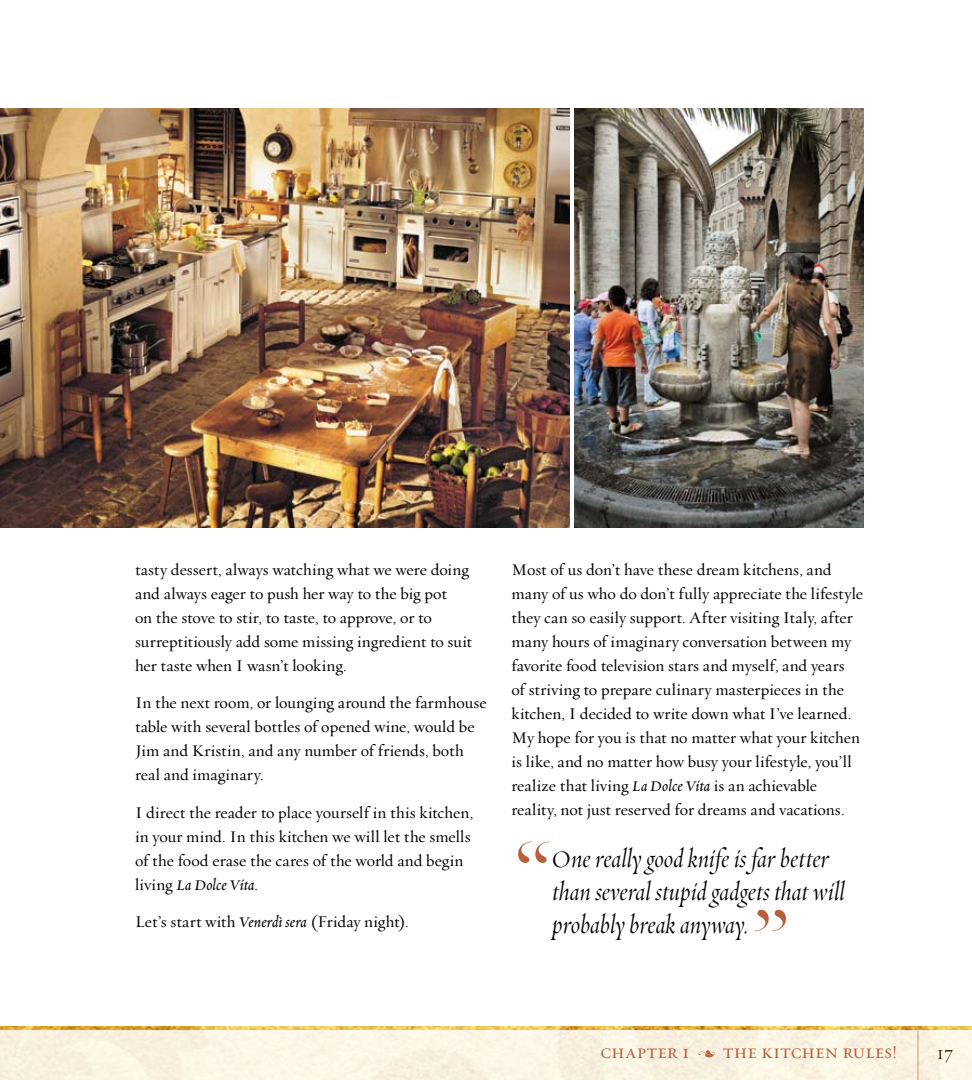
<style>
.page{position:relative;width:972px;height:1080px;background:#fff}
.page>*{position:absolute;margin:0;border:0;box-sizing:border-box;transform-origin:0 0}
.t1{font:27px/33px "Requiem Fine HTF Italic";color:#000}
.t2{font:19.5px "Requiem Text HTF Small Caps";color:#b8603c}
.t3{font:19.5px "Requiem Display HTF Small Caps";color:#381e01}
.t4{font:16.5px/24px "Requiem Text HTF Roman";color:#000}
.t5{font:16.5px "Requiem Text HTF Italic";color:#000}
.s1{font-family:"Requiem Text HTF Roman"}
.s2{font-family:"Requiem Text HTF Italic"}
</style>
<div class="page">
<img style="left:0;top:1026px;width:972px;height:4px">
<div style="left:0;top:1030px;width:972px;height:50px;background:#fbf5e4"></div>
<hr style="left:918px;top:1030px;width:1px;height:50px;background:#bc9e7a">
<svg style="left:698px;top:1050px;width:17px;height:7px"></svg>
<img style="left:0;top:108px;width:570px;height:420px">
<img style="left:574px;top:108px;width:290px;height:420px">
<svg style="left:518px;top:842px;width:31px;height:21px"></svg>
<svg style="left:754px;top:910px;width:32px;height:21px"></svg>
<p class="t4" style="left:135px;top:558px;width:339px">tasty dessert, always watching what we were doing and always eager to push her way to the big pot<br>on the stove to stir, to taste, to approve, or to surreptitiously add some missing ingredient to suit her taste when I wasn’t looking.</p>
<p class="t4" style="left:135px;top:691px;width:353px">In the next room, or lounging around the farmhouse table with several bottles of opened wine, would be Jim and Kristin, and any number of friends, both real and imaginary.</p>
<p class="t4" style="left:135px;top:801px;width:340px">I direct the reader to place yourself in this kitchen, in your mind. In this kitchen we will let the smells of the food erase the cares of the world and begin</p>
<p class="t5" style="left:135px;top:877px;width:124px"><span class="s1">living</span> La Dolce Vita<span class="s1">.</span></p>
<p class="t4" style="left:135px;top:910px;width:275px">Let’s start with <span class="s2">Venerdì sera</span> (Friday night).</p>
<p class="t4" style="left:511px;top:558px;width:353px">Most of us don’t have these dream kitchens, and many of us who do don’t fully appreciate the lifestyle they can so easily support. After visiting Italy, after many hours of imaginary conversation between my favorite food television stars and myself, and years<br>of striving to prepare culinary masterpieces in the kitchen, I decided to write down what I’ve learned.<br>My hope for you is that no matter what your kitchen is like, and no matter how busy your lifestyle, you’ll realize that living <span class="s2">La Dolce Vita</span> is an achievable reality, not just reserved for dreams and vacations.</p>
<h1 class="t1" style="left:552px;top:845px;width:294px">One really good knife is far better than several stupid gadgets that will probably break anyway.</h1>
<p class="t2" style="left:600px;top:1040px;width:91px">chapter 1</p>
<p class="t2" style="left:723px;top:1040px;width:176px">the kitchen rules!</p>
<p class="t3" style="left:937px;top:1041px;width:18px">17</p>
</div>
